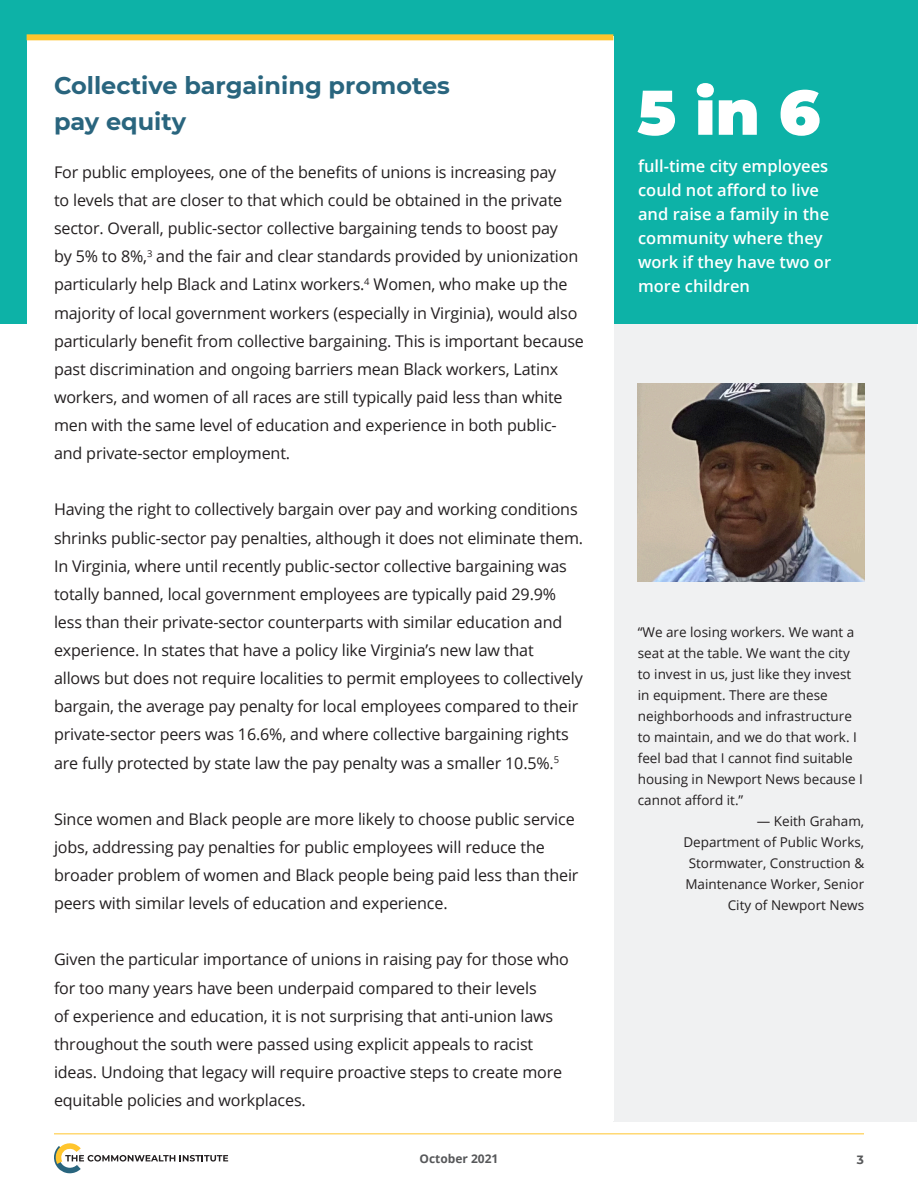
<style>
.page{position:relative;width:918px;height:1188px;background:#fff}
.page>*{position:absolute;margin:0;border:0;box-sizing:border-box;transform-origin:0 0}
.Statistic_number{font:900 63px "Montserrat";color:#fff}
.t1{font:700 24px/36px "Montserrat";color:#29657e}
._3-block_p{font:600 16.5px/24px "Open Sans";color:#fff}
.t2{font:16.2px/28.2px "Open Sans";letter-spacing:-.01em;color:#231f20}
.sidebar_p{font:13.5px/21px "Open Sans";color:#231f20}
.t3{font:700 12px "Open Sans";color:#57585a}
.t4{font:700 12px "Montserrat";color:#57585a}
</style>
<div class="page">
<svg style="left:54px;top:1143px;width:174px;height:30px"></svg>
<hr style="left:54px;top:1133px;width:810px;height:1px;background:#ffc52d">
<div style="left:613px;top:324px;width:304px;height:797px;background:#f0f1f2"></div>
<div style="left:0;top:0;width:918px;height:324px;background:#0db2a7"></div>
<div style="left:27px;top:74px;width:586px;height:1047px;background:#fff"></div>
<div style="left:27px;top:36px;width:586px;height:38px;background:#fff"></div>
<div style="left:27px;top:34px;width:586px;height:6px;background:#ffc52d"></div>
<img style="left:637px;top:383px;width:227px;height:199px">
<h2 class="t1" style="left:54px;top:66px;width:398px">Collective bargaining promotes pay equity</h2>
<p class="t2" style="left:54px;top:158px;width:532px">For public employees, one of the benefits of unions is increasing pay<br>to levels that are closer to that which could be obtained in the private sector. Overall, public-sector collective bargaining tends to boost pay<br>by 5% to 8%,<sup>3</sup> and the fair and clear standards provided by unionization particularly help Black and Latinx workers.<sup>4</sup> Women, who make up the majority of local government workers (especially in Virginia), would also particularly benefit from collective bargaining. This is important because past discrimination and ongoing barriers mean Black workers, Latinx workers, and women of all races are still typically paid less than white men with the same level of education and experience in both public&shy;and private-sector employment.</p>
<p class="t2" style="left:54px;top:495px;width:531px">Having the right to collectively bargain over pay and working conditions shrinks public-sector pay penalties, although it does not eliminate them.<br>In Virginia, where until recently public-sector collective bargaining was totally banned, local government employees are typically paid 29.9% less than their private-sector counterparts with similar education and experience. In states that have a policy like Virginia’s new law that allows but does not require localities to permit employees to collectively bargain, the average pay penalty for local employees compared to their private-sector peers was 16.6%, and where collective bargaining rights are fully protected by state law the pay penalty was a smaller 10.5%.<sup>5</sup></p>
<p class="t2" style="left:54px;top:804px;width:526px">Since women and Black people are more likely to choose public service jobs, addressing pay penalties for public employees will reduce the broader problem of women and Black people being paid less than their peers with similar levels of education and experience.</p>
<p class="t2" style="left:54px;top:945px;width:516px">Given the particular importance of unions in raising pay for those who for too many years have been underpaid compared to their levels<br>of experience and education, it is not surprising that anti-union laws throughout the south were passed using explicit appeals to racist ideas. Undoing that legacy will require proactive steps to create more equitable policies and workplaces.</p>
<p class="Statistic_number" style="left:637px;top:65px;width:185px">5 in 6</p>
<p class="_3-block_p" style="left:638px;top:154px;width:195px">full-time city employees could not afford to live and raise a family in the community where they work if they have two or more children</p>
<p class="sidebar_p" style="left:638px;top:621px;width:227px">“We are losing workers. We want a seat at the table. We want the city to invest in us, just like they invest in equipment. There are these neighborhoods and infrastructure to maintain, and we do that work. I feel bad that I cannot find suitable housing in Newport News because I cannot afford it.”</p>
<p class="sidebar_p" style="left:757px;top:810px;width:109px">— Keith Graham,</p>
<p class="sidebar_p" style="left:683px;top:831px;width:182px;text-align:justify">Department of Public Works, Stormwater, Construction &amp; Maintenance Worker, Senior</p>
<p class="sidebar_p" style="left:728px;top:894px;width:138px">City of Newport News</p>
<p class="t3" style="left:419px;top:1150px;width:81px">October 2021</p>
<p class="t4" style="left:857px;top:1151px;width:9px">3</p>
</div>
